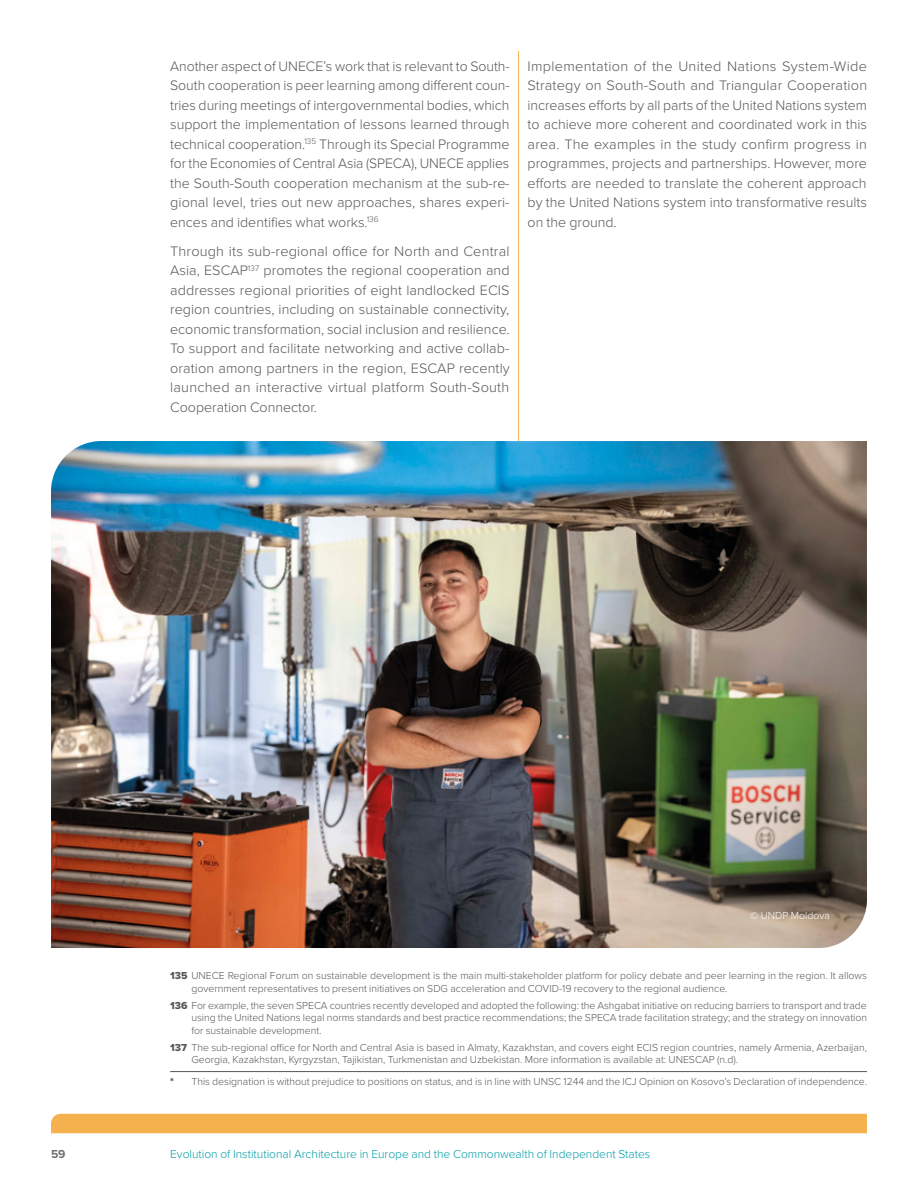
<style>
.page{position:relative;width:918px;height:1188px;background:#fff}
.page>*{position:absolute;margin:0;border:0;box-sizing:border-box;transform-origin:0 0}
.t1{font:300 14.25px/19.5px "Proxima Nova";color:#575756;text-align:justify}
.t2{font:300 12px "Proxima Nova";color:#009ea7}
.t3{font:700 12px "Proxima Nova";color:#70706f}
.FOOT{font:300 10.5px/12.6px "Proxima Nova";color:#575756}
.t4{font:300 10.5px "Proxima Nova";color:#fff}
.s1{font-family:"Proxima Nova Extrabld";font-weight:400}
</style>
<div class="page">
<hr style="left:170px;top:1071px;width:697px;height:1px;background:#575756">
<hr style="left:518px;top:51px;width:1px;height:897px;background:#f6b14f">
<div style="left:51px;top:1114px;width:816px;height:19px;background:#f6b14f"></div>
<img style="left:51px;top:441px;width:816px;height:507px">
<p class="t1" style="left:170px;top:55px;width:341px">Another aspect of UNECE’s work that is relevant to South-South cooperation is peer learning among different coun&shy;tries during meetings of intergovernmental bodies, which support the implementation of lessons learned through technical cooperation.<sup>135</sup> Through its Special Programme for the Economies of Central Asia (SPECA), UNECE applies the South-South cooperation mechanism at the sub-re&shy;gional level, tries out new approaches, shares experi&shy;ences and identifies what works.<sup>136</sup></p>
<p class="t1" style="left:170px;top:241px;width:341px">Through its sub-regional office for North and Central Asia, ESCAP<sup>137</sup> promotes the regional cooperation and addresses regional priorities of eight landlocked ECIS region countries, including on sustainable connectivity, economic transformation, social inclusion and resilience.<br>To support and facilitate networking and active collab&shy;oration among partners in the region, ESCAP recently launched an interactive virtual platform South-South Cooperation Connector.</p>
<p class="t1" style="left:528px;top:55px;width:341px">Implementation of the United Nations System-Wide Strategy on South-South and Triangular Cooperation increases efforts by all parts of the United Nations system to achieve more coherent and coordinated work in this area. The examples in the study confirm progress in programmes, projects and partnerships. However, more efforts are needed to translate the coherent approach by the United Nations system into transformative results on the ground.</p>
<p class="t4" style="left:750px;top:907px;width:81px">© UNDP Moldova</p>
<p class="FOOT" style="left:191px;top:969px;width:677px;text-indent:-21px"><span class="s1">135</span> UNECE Regional Forum on sustainable development is the main multi-stakeholder platform for policy debate and peer learning in the region. It allows government representatives to present initiatives on SDG acceleration and COVID-19 recovery to the regional audience.</p>
<p class="FOOT" style="left:191px;top:998px;width:677px;text-align:justify;text-indent:-21px"><span class="s1">136</span> For example, the seven SPECA countries recently developed and adopted the following: the Ashgabat initiative on reducing barriers to transport and trade using the United Nations legal norms standards and best practice recommendations; the SPECA trade facilitation strategy; and the strategy on innovation for sustainable development.</p>
<p class="FOOT" style="left:191px;top:1040px;width:677px;text-indent:-21px"><span class="s1">137</span> The sub-regional office for North and Central Asia is based in Almaty, Kazakhstan, and covers eight ECIS region countries, namely Armenia, Azerbaijan,<br>Georgia, Kazakhstan, Kyrgyzstan, Tajikistan, Turkmenistan and Uzbekistan. More information is available at: UNESCAP (n.d).</p>
<p class="FOOT" style="left:170px;top:1074px;width:698px"><span class="s1">*</span> This designation is without prejudice to positions on status, and is in line with UNSC 1244 and the ICJ Opinion on Kosovo’s Declaration of independence.</p>
<p class="t3" style="left:51px;top:1145px;width:16px">59</p>
<p class="t2" style="left:170px;top:1145px;width:482px">Evolution of Institutional Architecture in Europe and the Commonwealth of Independent States</p>
</div>
